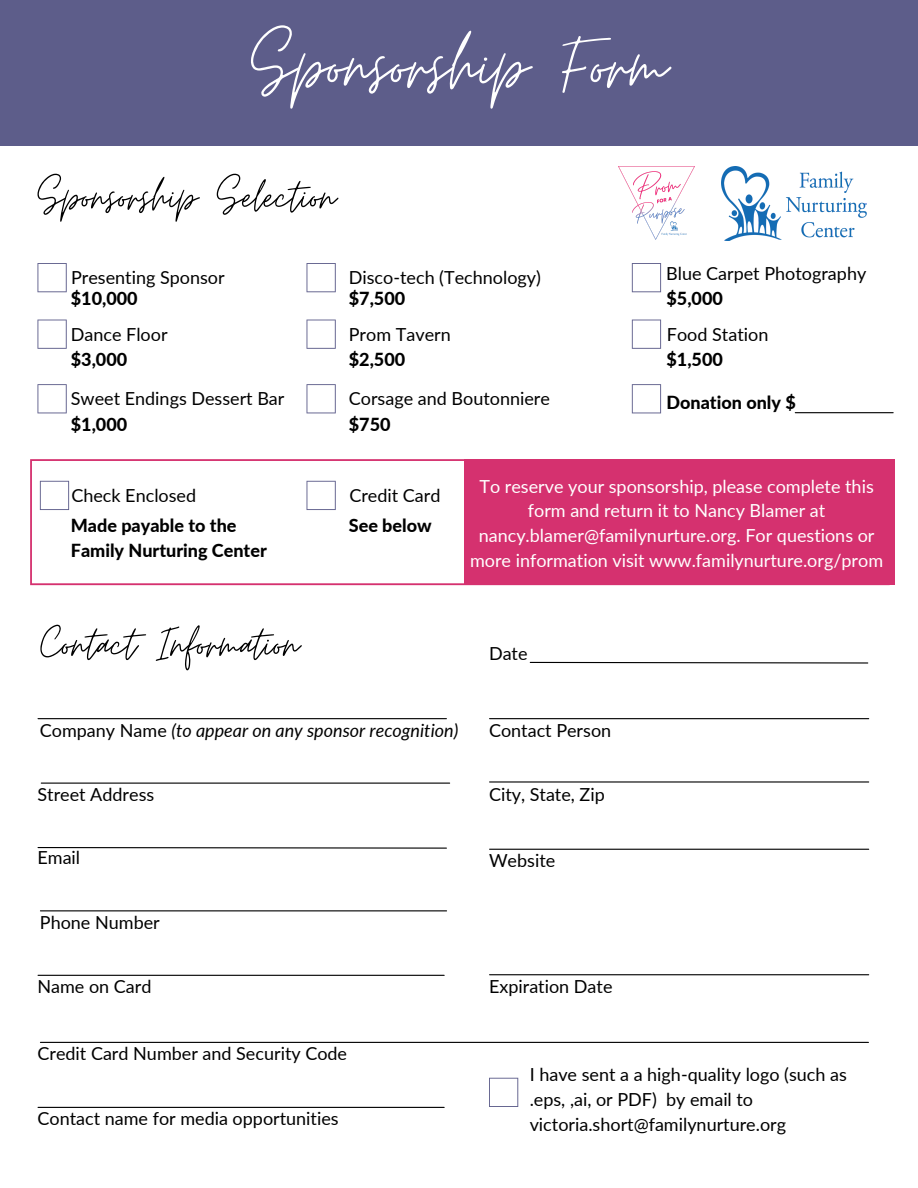
<style>
.page{position:relative;width:918px;height:1188px;background:#fff}
.page>*{position:absolute;margin:0;border:0;box-sizing:border-box;transform-origin:0 0}
.t1{font:88.5px "Moon Time";color:#fff}
.t2{font:51px "Moon Time";color:#000}
.t3{font:18px "Lato";color:#000}
.t4{font:18px/24.8px "Lato";color:#fff;text-align:center}
.t5{font:800 18px/24.8px "Lato";color:#000}
.t6{font:italic 18px "Lato";color:#000}
.s1{font-style:normal}
</style>
<div class="page">
<svg style="left:30px;top:459px;width:434px;height:126px"></svg>
<svg style="left:37px;top:263px;width:30px;height:29px"></svg>
<svg style="left:307px;top:263px;width:29px;height:29px"></svg>
<svg style="left:632px;top:263px;width:29px;height:29px"></svg>
<svg style="left:37px;top:320px;width:30px;height:29px"></svg>
<svg style="left:307px;top:320px;width:29px;height:29px"></svg>
<svg style="left:632px;top:320px;width:29px;height:29px"></svg>
<svg style="left:37px;top:384px;width:30px;height:29px"></svg>
<svg style="left:307px;top:384px;width:29px;height:29px"></svg>
<svg style="left:40px;top:481px;width:29px;height:29px"></svg>
<svg style="left:307px;top:481px;width:29px;height:29px"></svg>
<svg style="left:632px;top:384px;width:29px;height:29px"></svg>
<div style="left:464px;top:459px;width:430px;height:126px;background:#d5316f"></div>
<hr style="left:38px;top:718px;width:408px;height:1px;background:#000">
<hr style="left:490px;top:718px;width:379px;height:1px;background:#000">
<svg style="left:37px;top:847px;width:410px;height:2px"></svg>
<hr style="left:490px;top:849px;width:379px;height:1px;background:#000">
<hr style="left:40px;top:910px;width:407px;height:1px;background:#000">
<hr style="left:38px;top:975px;width:406px;height:1px;background:#000">
<hr style="left:490px;top:974px;width:379px;height:1px;background:#000">
<hr style="left:40px;top:1042px;width:828px;height:1px;background:#000">
<hr style="left:38px;top:1107px;width:406px;height:1px;background:#000">
<hr style="left:41px;top:783px;width:409px;height:1px;background:#000">
<hr style="left:490px;top:781px;width:379px;height:2px;background:#000">
<svg style="left:529px;top:661px;width:340px;height:3px"></svg>
<hr style="left:795px;top:412px;width:98px;height:1px;background:#000">
<svg style="left:489px;top:1078px;width:29px;height:29px"></svg>
<img style="left:619px;top:167px;width:75px;height:73px">
<img style="left:721px;top:166px;width:145px;height:75px">
<div style="left:0;top:0;width:918px;height:145px;background:#5d5d8a"></div>
<p class="t1" style="left:251px;top:11px;width:418px">Sponsorship Form</p>
<p class="t2" style="left:37px;top:166px;width:300px">Sponsorship Selection</p>
<p class="t3" style="left:71px;top:267px;width:155px">Presenting Sponsor</p>
<p class="t3" style="left:349px;top:267px;width:194px">Disco-tech (Technology)</p>
<p class="t3" style="left:666px;top:263px;width:202px">Blue Carpet Photography</p>
<p class="t5" style="left:71px;top:286px;width:68px">$10,000</p>
<p class="t5" style="left:349px;top:286px;width:58px">$7,500</p>
<p class="t5" style="left:666px;top:286px;width:58px">$5,000</p>
<p class="t3" style="left:71px;top:323px;width:98px">Dance Floor</p>
<p class="t3" style="left:349px;top:323px;width:103px">Prom Tavern</p>
<p class="t3" style="left:667px;top:323px;width:103px">Food Station</p>
<p class="t5" style="left:71px;top:347px;width:58px">$3,000</p>
<p class="t5" style="left:349px;top:347px;width:58px">$2,500</p>
<p class="t5" style="left:666px;top:347px;width:58px">$1,500</p>
<p class="t3" style="left:71px;top:388px;width:215px">Sweet Endings Dessert Bar</p>
<p class="t5" style="left:71px;top:411px;width:58px">$1,000</p>
<p class="t3" style="left:349px;top:388px;width:203px">Corsage and Boutonniere</p>
<p class="t5" style="left:349px;top:411px;width:43px">$750</p>
<p class="t5" style="left:666px;top:390px;width:131px">Donation only $</p>
<p class="t3" style="left:71px;top:484px;width:126px">Check Enclosed</p>
<p class="t3" style="left:349px;top:484px;width:93px">Credit Card</p>
<p class="t5" style="left:71px;top:513px;width:198px">Made payable to the<br>Family Nurturing Center</p>
<p class="t5" style="left:349px;top:513px;width:84px">See below</p>
<p class="t2" style="left:40px;top:613px;width:260px">Contact Information</p>
<p class="t4" style="left:470px;top:473px;width:415px">To reserve your sponsorship, please complete this form and return it to Nancy Blamer at nancy.blamer@familynurture.org. For questions or more information visit www.familynurture.org/prom</p>
<p class="t3" style="left:489px;top:642px;width:40px">Date</p>
<p class="t6" style="left:40px;top:719px;width:420px"><span class="s1">Company Name</span> (to appear on any sponsor recognition)</p>
<p class="t3" style="left:489px;top:719px;width:124px">Contact Person</p>
<p class="t3" style="left:37px;top:783px;width:118px">Street Address</p>
<p class="t3" style="left:489px;top:783px;width:117px">City, State, Zip</p>
<p class="t3" style="left:37px;top:847px;width:44px">Email</p>
<p class="t3" style="left:489px;top:849px;width:68px">Website</p>
<p class="t3" style="left:40px;top:911px;width:121px">Phone Number</p>
<p class="t3" style="left:37px;top:975px;width:116px">Name on Card</p>
<p class="t3" style="left:489px;top:975px;width:125px">Expiration Date</p>
<p class="t3" style="left:37px;top:1043px;width:311px">Credit Card Number and Security Code</p>
<p class="t3" style="left:37px;top:1108px;width:303px">Contact name for media opportunities</p>
<p class="t3" style="left:530px;top:1064px;width:319px">I have sent a a high-quality logo (such as</p>
<p class="t3" style="left:530px;top:1088px;width:225px">.eps, ,ai, or PDF) by email to</p>
<p class="t3" style="left:530px;top:1113px;width:258px">victoria.short@familynurture.org</p>
</div>
